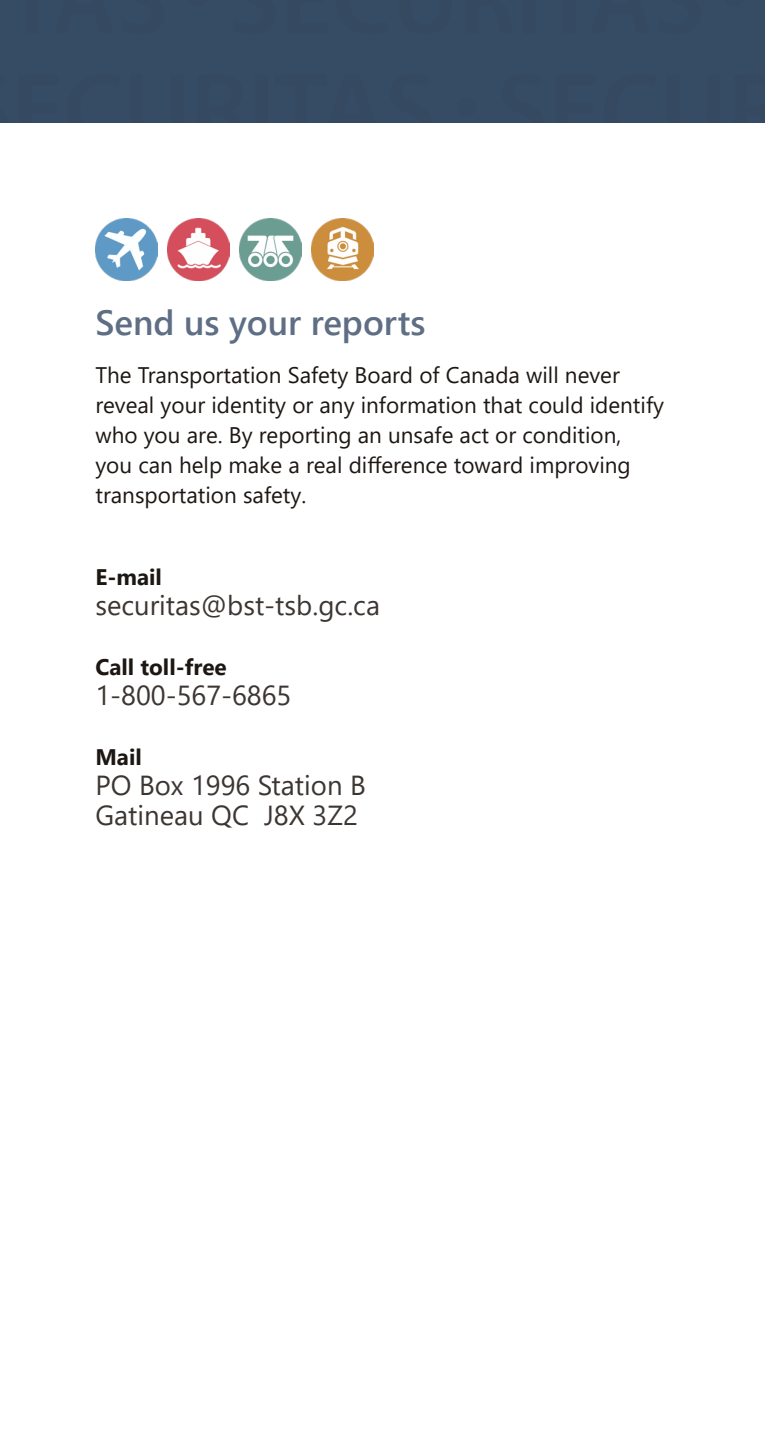
<style>
.page{position:relative;width:765px;height:1440px;background:#fff}
.page>*{position:absolute;margin:0;border:0;box-sizing:border-box;transform-origin:0 0}
.t1{font:600 35px "Segoe UI";color:#5e6e84}
.t2{font:27.5px/30px "Segoe UI";color:#3c3633}
.t3{font:22.5px/30px "Segoe UI";color:#1d1714}
.t4{font:700 22.5px "Segoe UI";color:#1d1714}
</style>
<div class="page">
<img style="left:311px;top:219px;width:62px;height:62px">
<img style="left:239px;top:219px;width:62px;height:62px">
<img style="left:167px;top:219px;width:62px;height:62px">
<img style="left:95px;top:219px;width:62px;height:62px">
<div style="left:0;top:0;width:765px;height:122px;background:#364b64"></div>
<h1 class="t1" style="left:95px;top:289px;width:332px">Send us your reports</h1>
<p class="t3" style="left:95px;top:358px;width:570px">The Transportation Safety Board of Canada will never reveal your identity or any information that could identify who you are. By reporting an unsafe act or condition,<br>you can help make a real difference toward improving transportation safety.</p>
<p class="t4" style="left:95px;top:556px;width:68px">E-mail</p>
<p class="t2" style="left:95px;top:588px;width:286px">securitas@bst-tsb.gc.ca</p>
<p class="t4" style="left:95px;top:646px;width:133px">Call toll-free</p>
<p class="t2" style="left:95px;top:678px;width:198px">1-800-567-6865</p>
<p class="t4" style="left:95px;top:736px;width:48px">Mail</p>
<p class="t2" style="left:95px;top:768px;width:272px">PO Box 1996 Station B<br>Gatineau QC J8X 3Z2</p>
</div>
